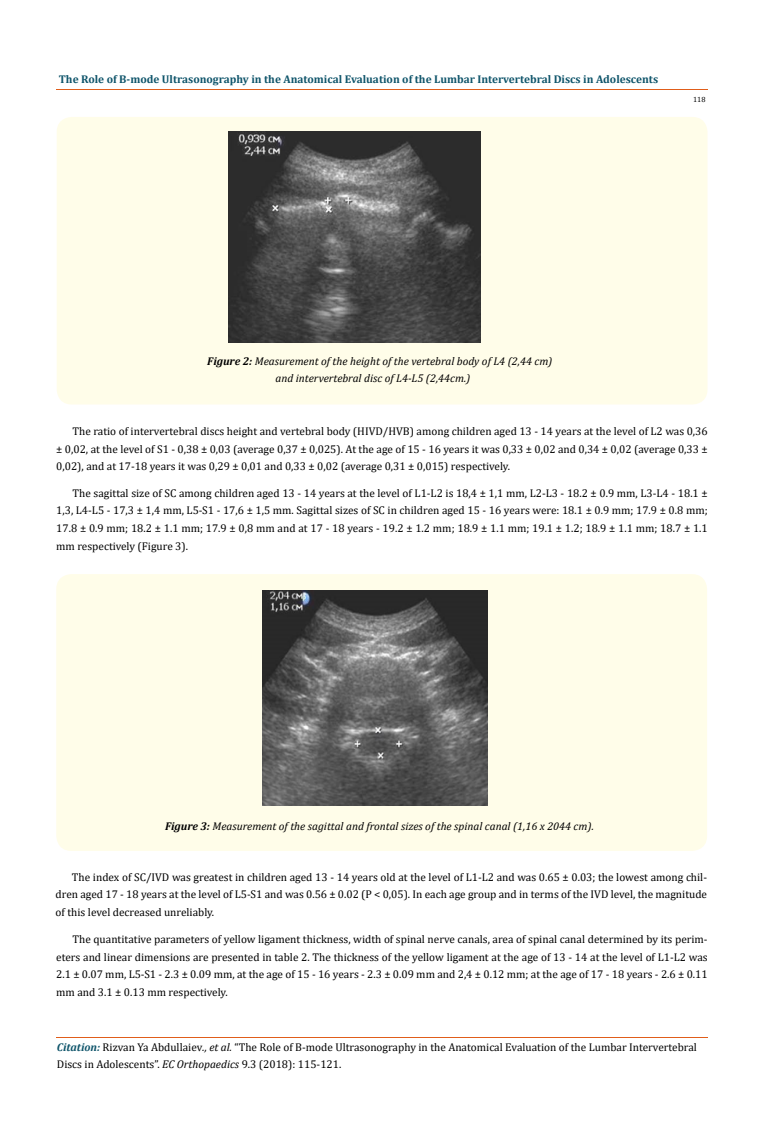
<style>
.page{position:relative;width:764px;height:1142px;background:#fff}
.page>*{position:absolute;margin:0;border:0;box-sizing:border-box;transform-origin:0 0}
.t1{font:11.25px/17.5px "Cambria";color:#000;text-align:justify}
.t2{font:italic 11.25px/17.5px "Cambria";color:#000}
.t3{font:700 11.25px "Cambria";color:#0e546a}
.t4{font:7.5px "Cambria";color:#000}
.s1{font-weight:700}
.s2{font-weight:700;font-style:italic;color:#0e546a}
.s3{font-style:italic}
</style>
<div class="page">
<hr style="left:56px;top:90px;width:652px;height:1px;background:#e05d1a">
<hr style="left:56px;top:1036px;width:652px;height:1px;background:#e05d1a">
<div style="left:57px;top:117px;width:650px;height:287px;background:#fffde9;border-radius:15px"></div>
<img style="left:229px;top:131px;width:252px;height:211px">
<div style="left:56px;top:574px;width:651px;height:276px;background:#fffde9;border-radius:15px"></div>
<img style="left:262px;top:590px;width:225px;height:215px">
<p class="t3" style="left:59px;top:71px;width:601px">The Role of B-mode Ultrasonography in the Anatomical Evaluation of the Lumbar Intervertebral Discs in Adolescents</p>
<p class="t4" style="left:693px;top:95px;width:14px">118</p>
<p class="t2" style="left:275px;top:352px;width:278px;text-indent:-68px"><span class="s1">Figure 2:</span> Measurement of the height of the vertebral body of L4 (2,44 cm) and intervertebral disc of L4-L5 (2,44cm.)</p>
<p class="t1" style="left:56px;top:422px;width:653px;text-indent:16px">The ratio of intervertebral discs height and vertebral body (HIVD/HVB) among children aged 13 - 14 years at the level of L2 was 0,36 ± 0,02, at the level of S1 - 0,38 ± 0,03 (average 0,37 ± 0,025). At the age of 15 - 16 years it was 0,33 ± 0,02 and 0,34 ± 0,02 (average 0,33 ± 0,02), and at 17-18 years it was 0,29 ± 0,01 and 0,33 ± 0,02 (average 0,31 ± 0,015) respectively.</p>
<p class="t1" style="left:56px;top:484px;width:653px;text-indent:16px">The sagittal size of SC among children aged 13 - 14 years at the level of L1-L2 is 18,4 ± 1,1 mm, L2-L3 - 18.2 ± 0.9 mm, L3-L4 - 18.1 ± 1,3, L4-L5 - 17,3 ± 1,4 mm, L5-S1 - 17,6 ± 1,5 mm. Sagittal sizes of SC in children aged 15 - 16 years were: 18.1 ± 0.9 mm; 17.9 ± 0.8 mm; 17.8 ± 0.9 mm; 18.2 ± 1.1 mm; 17.9 ± 0,8 mm and at 17 - 18 years - 19.2 ± 1.2 mm; 18.9 ± 1.1 mm; 19.1 ± 1.2; 18.9 ± 1.1 mm; 18.7 ± 1.1 mm respectively (Figure 3).</p>
<p class="t2" style="left:165px;top:816px;width:430px"><span class="s1">Figure 3:</span> Measurement of the sagittal and frontal sizes of the spinal canal (1,16 x 2044 cm).</p>
<p class="t1" style="left:56px;top:867px;width:653px;text-indent:16px">The index of SC/IVD was greatest in children aged 13 - 14 years old at the level of L1-L2 and was 0.65 ± 0.03; the lowest among chil&shy;dren aged 17 - 18 years at the level of L5-S1 and was 0.56 ± 0.02 (P &lt; 0,05). In each age group and in terms of the IVD level, the magnitude of this level decreased unreliably.</p>
<p class="t1" style="left:56px;top:930px;width:653px;text-indent:16px">The quantitative parameters of yellow ligament thickness, width of spinal nerve canals, area of spinal canal determined by its perim&shy;eters and linear dimensions are presented in table 2. The thickness of the yellow ligament at the age of 13 - 14 at the level of L1-L2 was 2.1 ± 0.07 mm, L5-S1 - 2.3 ± 0.09 mm, at the age of 15 - 16 years - 2.3 ± 0.09 mm and 2,4 ± 0.12 mm; at the age of 17 - 18 years - 2.6 ± 0.11 mm and 3.1 ± 0.13 mm respectively.</p>
<p class="t1" style="left:57px;top:1038px;width:641px"><span class="s2">Citation:</span> Rizvan Ya Abdullaiev<span class="s3">., et al.</span> “The Role of B-mode Ultrasonography in the Anatomical Evaluation of the Lumbar Intervertebral<br>Discs in Adolescents”. <span class="s3">EC Orthopaedics</span> 9.3 (2018): 115-121.</p>
</div>
